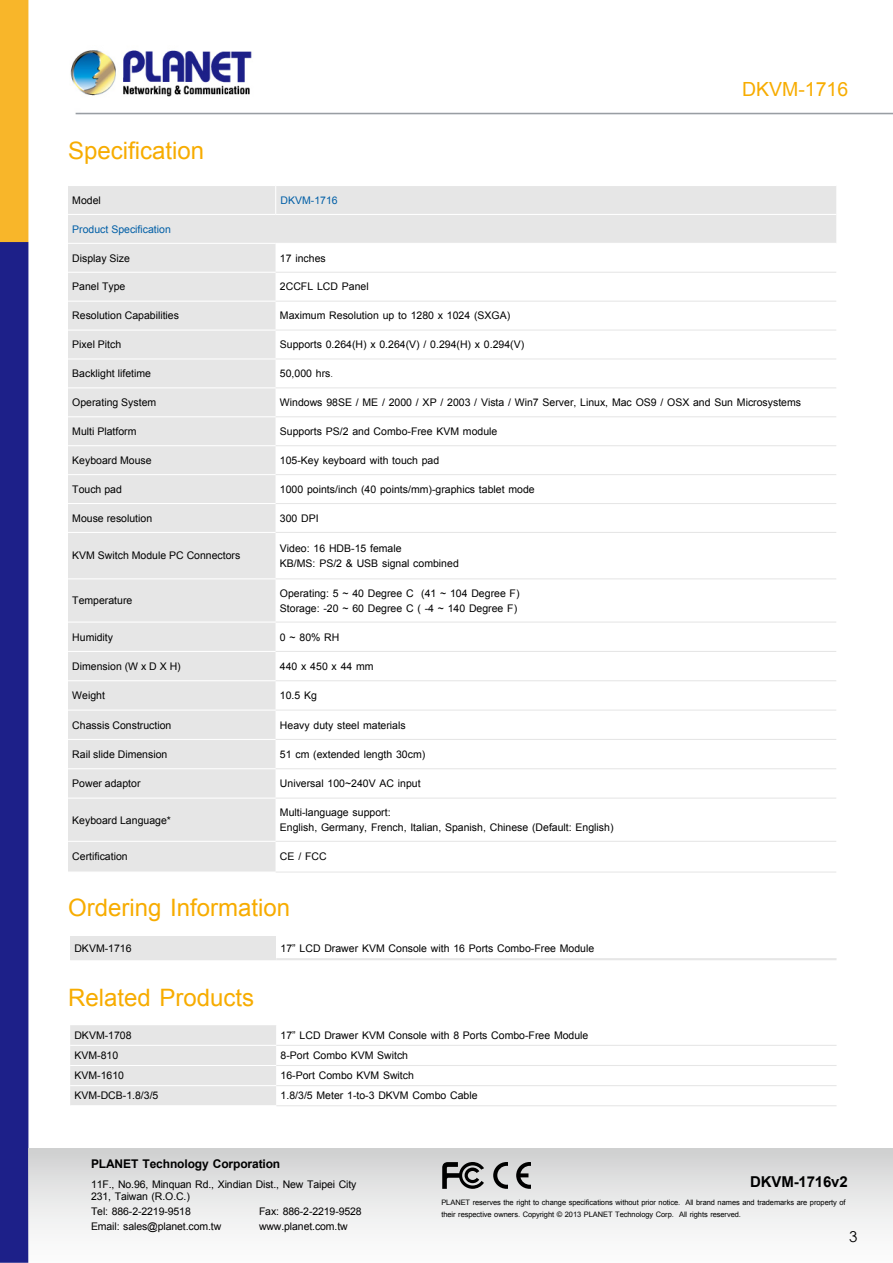
<style>
.page{position:relative;width:893px;height:1263px;background:#fff}
.page>*{position:absolute;margin:0;border:0;box-sizing:border-box;transform-origin:0 0}
.t1{font:24px "Arial";color:#f7ac00}
.t2{font:19.5px "Arial";color:#f7ac00}
.t3{font:700 15px "Arial";letter-spacing:-.01em;color:#000}
.t4{font:15px "Century Gothic";color:#000}
.t5{font:700 12px "Arial";letter-spacing:-.01em;color:#000}
.t6{font:10.5px/15px "Arial";color:#000}
.t7{font:10.5px "Arial";color:#005ea6}
.t8{font:7.5px/12px "Arial";letter-spacing:-.01em;color:#000}
.s1{font-family:"Adobe Ming Std";font-weight:300}
</style>
<div class="page">
<img style="left:0;top:0;width:893px;height:1263px">
<div style="left:29px;top:1148px;width:864px;height:115px;background:linear-gradient(to bottom,#d2d3d3,#fff)"></div>
<svg style="left:442px;top:1162px;width:42px;height:27px"></svg>
<svg style="left:493px;top:1162px;width:15px;height:27px"></svg>
<svg style="left:516px;top:1162px;width:15px;height:27px"></svg>
<div style="left:68px;top:186px;width:768px;height:685px;background:#e6e6e6"></div>
<svg style="left:276px;top:244px;width:560px;height:627px"></svg>
<svg style="left:276px;top:740px;width:560px;height:101px"></svg>
<hr style="left:68px;top:185px;width:208px;height:1px;background:#fff">
<hr style="left:276px;top:185px;width:560px;height:1px;background:#fff">
<svg style="left:275px;top:186px;width:1px;height:28px"></svg>
<hr style="left:68px;top:272px;width:208px;height:1px;background:#fff">
<hr style="left:68px;top:301px;width:208px;height:1px;background:#fff">
<hr style="left:68px;top:329px;width:208px;height:2px;background:#fff">
<hr style="left:68px;top:358px;width:208px;height:1px;background:#fff">
<hr style="left:68px;top:387px;width:208px;height:1px;background:#fff">
<hr style="left:68px;top:416px;width:208px;height:1px;background:#fff">
<hr style="left:68px;top:445px;width:208px;height:1px;background:#fff">
<hr style="left:68px;top:474px;width:208px;height:1px;background:#fff">
<hr style="left:68px;top:503px;width:208px;height:1px;background:#fff">
<hr style="left:68px;top:532px;width:208px;height:1px;background:#fff">
<hr style="left:68px;top:578px;width:208px;height:1px;background:#fff">
<hr style="left:68px;top:621px;width:208px;height:2px;background:#fff">
<hr style="left:68px;top:651px;width:208px;height:1px;background:#fff">
<hr style="left:68px;top:680px;width:208px;height:1px;background:#fff">
<hr style="left:276px;top:301px;width:560px;height:1px;background:#e6e6e6">
<hr style="left:276px;top:329px;width:560px;height:2px;background:#e6e6e6">
<hr style="left:276px;top:358px;width:560px;height:1px;background:#e6e6e6">
<hr style="left:276px;top:387px;width:560px;height:1px;background:#e6e6e6">
<hr style="left:276px;top:416px;width:560px;height:1px;background:#e6e6e6">
<hr style="left:276px;top:445px;width:560px;height:1px;background:#e6e6e6">
<hr style="left:276px;top:474px;width:560px;height:1px;background:#e6e6e6">
<hr style="left:276px;top:503px;width:560px;height:1px;background:#e6e6e6">
<hr style="left:276px;top:532px;width:560px;height:1px;background:#e6e6e6">
<hr style="left:276px;top:578px;width:560px;height:1px;background:#e6e6e6">
<hr style="left:276px;top:621px;width:560px;height:2px;background:#e6e6e6">
<hr style="left:68px;top:214px;width:208px;height:1px;background:#fff">
<hr style="left:276px;top:214px;width:560px;height:1px;background:#fff">
<hr style="left:68px;top:243px;width:208px;height:1px;background:#fff">
<hr style="left:276px;top:243px;width:560px;height:1px;background:#fff">
<hr style="left:68px;top:709px;width:208px;height:2px;background:#fff">
<hr style="left:68px;top:739px;width:208px;height:1px;background:#fff">
<hr style="left:68px;top:841px;width:208px;height:1px;background:#fff">
<hr style="left:68px;top:871px;width:208px;height:1px;background:#fff">
<hr style="left:276px;top:272px;width:560px;height:1px;background:#e6e6e6">
<hr style="left:276px;top:651px;width:560px;height:1px;background:#e6e6e6">
<hr style="left:276px;top:680px;width:560px;height:1px;background:#e6e6e6">
<hr style="left:276px;top:709px;width:560px;height:2px;background:#e6e6e6">
<hr style="left:276px;top:871px;width:560px;height:1px;background:#e6e6e6">
<hr style="left:68px;top:768px;width:208px;height:1px;background:#fff">
<hr style="left:68px;top:797px;width:208px;height:2px;background:#fff">
<hr style="left:276px;top:739px;width:560px;height:1px;background:#e6e6e6">
<hr style="left:276px;top:768px;width:560px;height:1px;background:#e6e6e6">
<hr style="left:276px;top:797px;width:560px;height:2px;background:#e6e6e6">
<hr style="left:276px;top:841px;width:560px;height:1px;background:#e6e6e6">
<div style="left:70px;top:936px;width:206px;height:24px;background:#e6e6e6"></div>
<div style="left:276px;top:936px;width:560px;height:24px;background:#fff"></div>
<hr style="left:276px;top:958px;width:560px;height:2px;background:#e6e6e6">
<div style="left:70px;top:1025px;width:206px;height:80px;background:#e6e6e6"></div>
<svg style="left:276px;top:1025px;width:560px;height:80px"></svg>
<hr style="left:70px;top:1045px;width:206px;height:1px;background:#fff">
<hr style="left:70px;top:1065px;width:206px;height:1px;background:#fff">
<hr style="left:70px;top:1085px;width:206px;height:1px;background:#fff">
<hr style="left:70px;top:1105px;width:206px;height:1px;background:#fff">
<hr style="left:276px;top:1045px;width:560px;height:1px;background:#e6e6e6">
<hr style="left:276px;top:1065px;width:560px;height:1px;background:#e6e6e6">
<hr style="left:276px;top:1085px;width:560px;height:1px;background:#e6e6e6">
<hr style="left:276px;top:1105px;width:560px;height:1px;background:#e6e6e6">
<h2 class="t2" style="left:742px;top:77px;width:108px">DKVM-1716</h2>
<h1 class="t1" style="left:68px;top:135px;width:138px">Specification</h1>
<p class="t6" style="left:72px;top:193px;width:30px">Model</p>
<p class="t7" style="left:280px;top:193px;width:59px">DKVM-1716</p>
<p class="t7" style="left:72px;top:222px;width:100px">Product Specification</p>
<p class="t6" style="left:72px;top:250px;width:59px">Display Size</p>
<p class="t6" style="left:280px;top:250px;width:47px">17 inches</p>
<p class="t6" style="left:72px;top:279px;width:55px">Panel Type</p>
<p class="t6" style="left:280px;top:279px;width:90px">2CCFL LCD Panel</p>
<p class="t6" style="left:72px;top:308px;width:108px">Resolution Capabilities</p>
<p class="t6" style="left:280px;top:308px;width:232px">Maximum Resolution up to 1280 x 1024 (SXGA)</p>
<p class="t6" style="left:72px;top:337px;width:51px">Pixel Pitch</p>
<p class="t6" style="left:280px;top:337px;width:246px">Supports 0.264(H) x 0.264(V) / 0.294(H) x 0.294(V)</p>
<p class="t6" style="left:72px;top:366px;width:80px">Backlight lifetime</p>
<p class="t6" style="left:280px;top:366px;width:55px">50,000 hrs<span class="s1">.</span></p>
<p class="t6" style="left:72px;top:395px;width:86px">Operating System</p>
<p class="t6" style="left:280px;top:395px;width:523px">Windows 98SE / ME / 2000 / XP / 2003 / Vista / Win7 Server, Linux, Mac OS9 / OSX and Sun Microsystems</p>
<p class="t6" style="left:72px;top:424px;width:66px">Multi Platform</p>
<p class="t6" style="left:280px;top:424px;width:219px">Supports PS/2 and Combo-Free KVM module</p>
<p class="t6" style="left:72px;top:453px;width:81px">Keyboard Mouse</p>
<p class="t6" style="left:280px;top:453px;width:161px">105-Key keyboard with touch pad</p>
<p class="t6" style="left:72px;top:482px;width:51px">Touch pad</p>
<p class="t6" style="left:280px;top:482px;width:256px">1000 points/inch (40 points/mm)-graphics tablet mode</p>
<p class="t6" style="left:72px;top:511px;width:81px">Mouse resolution</p>
<p class="t6" style="left:280px;top:511px;width:40px">300 DPI</p>
<p class="t6" style="left:72px;top:548px;width:170px">KVM Switch Module PC Connectors</p>
<p class="t6" style="left:280px;top:541px;width:180px">Video: 16 HDB-15 female<br>KB/MS: PS/2 &amp; USB signal combined</p>
<p class="t6" style="left:72px;top:593px;width:62px">Temperature</p>
<p class="t6" style="left:280px;top:586px;width:241px">Operating: 5 ~ 40 Degree C (41 ~ 104 Degree F)<br>Storage: -20 ~ 60 Degree C ( -4 ~ 140 Degree F)</p>
<p class="t6" style="left:72px;top:629px;width:42px">Humidity</p>
<p class="t6" style="left:280px;top:629px;width:61px">0 ~ 80% RH</p>
<p class="t6" style="left:72px;top:659px;width:110px">Dimension (W x D X H)</p>
<p class="t6" style="left:280px;top:659px;width:95px">440 x 450 x 44 mm</p>
<p class="t6" style="left:72px;top:688px;width:34px">Weight</p>
<p class="t6" style="left:280px;top:688px;width:39px">10.5 Kg</p>
<p class="t6" style="left:72px;top:717px;width:101px">Chassis Construction</p>
<p class="t6" style="left:280px;top:717px;width:127px">Heavy duty steel materials</p>
<p class="t6" style="left:72px;top:747px;width:97px">Rail slide Dimension</p>
<p class="t6" style="left:280px;top:747px;width:147px">51 cm (extended length 30cm)</p>
<p class="t6" style="left:72px;top:776px;width:70px">Power adaptor</p>
<p class="t6" style="left:280px;top:776px;width:142px">Universal 100~240V AC input</p>
<p class="t6" style="left:72px;top:812px;width:100px">Keyboard Language*</p>
<p class="t6" style="left:280px;top:805px;width:335px">Multi-language support:<br>English, Germany, French, Italian, Spanish, Chinese (Default: English)</p>
<p class="t6" style="left:72px;top:849px;width:57px">Certification</p>
<p class="t6" style="left:280px;top:849px;width:48px">CE / FCC</p>
<h1 class="t1" style="left:68px;top:892px;width:224px">Ordering Information</h1>
<p class="t6" style="left:74px;top:940px;width:59px">DKVM-1716</p>
<p class="t6" style="left:281px;top:940px;width:315px">17” LCD Drawer KVM Console with 16 Ports Combo-Free Module</p>
<h1 class="t1" style="left:68px;top:981px;width:188px">Related Products</h1>
<p class="t6" style="left:74px;top:1028px;width:59px">DKVM-1708</p>
<p class="t6" style="left:281px;top:1028px;width:309px">17” LCD Drawer KVM Console with 8 Ports Combo-Free Module</p>
<p class="t6" style="left:74px;top:1048px;width:45px">KVM-810</p>
<p class="t6" style="left:281px;top:1048px;width:129px">8-Port Combo KVM Switch</p>
<p class="t6" style="left:74px;top:1068px;width:51px">KVM-1610</p>
<p class="t6" style="left:281px;top:1068px;width:135px">16-Port Combo KVM Switch</p>
<p class="t6" style="left:74px;top:1088px;width:86px">KVM-DCB-1.8/3/5</p>
<p class="t6" style="left:281px;top:1088px;width:198px">1.8/3/5 Meter 1-to-3 DKVM Combo Cable</p>
<p class="t5" style="left:91px;top:1156px;width:191px">PLANET Technology Corporation</p>
<p class="t6" style="left:91px;top:1178px;width:267px;line-height:12px">11F., No.96, Minquan Rd., Xindian Dist., New Taipei City<br>231, Taiwan (R.O.C.)</p>
<p class="t6" style="left:91px;top:1204px;width:101px">Tel: 886-2-2219-9518</p>
<p class="t6" style="left:259px;top:1204px;width:104px">Fax: 886-2-2219-9528</p>
<p class="t6" style="left:91px;top:1219px;width:132px">Email: sales@planet.com.tw</p>
<p class="t6" style="left:259px;top:1219px;width:90px">www.planet.com.tw</p>
<h3 class="t3" style="left:750px;top:1171px;width:99px">DKVM-1716v2</h3>
<p class="t8" style="left:441px;top:1196px;width:406px">PLANET reserves the right to change specifications without prior notice. All brand names and trademarks are property of their respective owners. Copyright © 2013 PLANET Technology Corp. All rights reserved.</p>
<h3 class="t4" style="left:849px;top:1227px;width:10px">3</h3>
</div>
